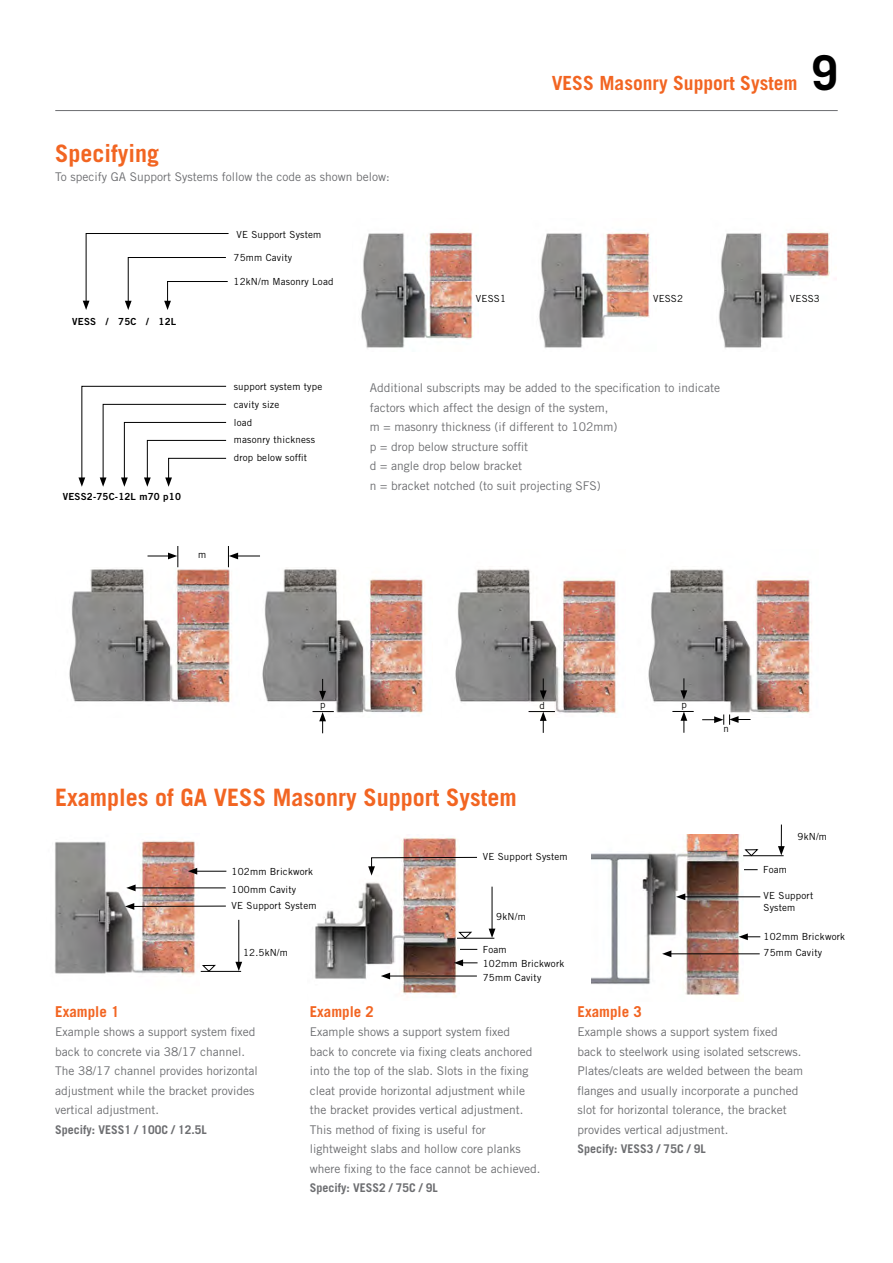
<style>
.page{position:relative;width:893px;height:1263px;background:#fff}
.page>*{position:absolute;margin:0;border:0;box-sizing:border-box;transform-origin:0 0}
.t1{font:700 48px "Trade Gothic LT Std";color:#000}
.t2{font:700 24px "Trade Gothic LT Std";color:#f26522}
.t3{font:700 19.5px "Trade Gothic LT Std";color:#f26522}
.t4{font:700 15px "Trade Gothic LT Std";color:#f26522}
.t5{font:12px/19.5px "Trade Gothic LT Std";color:#6d6e71}
.t6{font:700 12px "Trade Gothic LT Std";color:#6d6e71}
.t7{font:9.75px/17.7px "Trade Gothic LT Std";letter-spacing:.02em;color:#000}
.t8{font:9.75px "Trade Gothic LT Std Bd 2";letter-spacing:.02em;color:#000}
</style>
<div class="page">
<hr style="left:55px;top:110px;width:783px;height:1px;background:#6d6e71">
<img style="left:262px;top:567px;width:163px;height:147px">
<img style="left:69px;top:567px;width:163px;height:136px">
<img style="left:455px;top:569px;width:163px;height:145px">
<img style="left:648px;top:569px;width:164px;height:145px">
<img style="left:361px;top:232px;width:112px;height:117px">
<img style="left:539px;top:232px;width:112px;height:116px">
<img style="left:719px;top:232px;width:111px;height:116px">
<img style="left:54px;top:840px;width:145px;height:135px">
<img style="left:315px;top:837px;width:145px;height:160px">
<img style="left:591px;top:834px;width:152px;height:162px">
<hr style="left:195px;top:871px;width:31px;height:1px;background:#000">
<svg style="left:188px;top:868px;width:9px;height:6px"></svg>
<svg style="left:454px;top:959px;width:24px;height:7px"></svg>
<svg style="left:738px;top:933px;width:22px;height:7px"></svg>
<hr style="left:683px;top:896px;width:77px;height:1px;background:#000">
<svg style="left:676px;top:893px;width:9px;height:7px"></svg>
<hr style="left:133px;top:887px;width:93px;height:1px;background:#000">
<svg style="left:126px;top:884px;width:10px;height:7px"></svg>
<hr style="left:388px;top:976px;width:89px;height:1px;background:#000">
<svg style="left:381px;top:973px;width:9px;height:6px"></svg>
<hr style="left:669px;top:953px;width:91px;height:1px;background:#000">
<svg style="left:662px;top:950px;width:9px;height:7px"></svg>
<hr style="left:132px;top:906px;width:94px;height:1px;background:#000">
<svg style="left:125px;top:903px;width:9px;height:7px"></svg>
<svg style="left:368px;top:857px;width:109px;height:18px"></svg>
<hr style="left:238px;top:920px;width:1px;height:44px;background:#000">
<svg style="left:235px;top:962px;width:7px;height:9px"></svg>
<svg style="left:202px;top:965px;width:14px;height:6px"></svg>
<hr style="left:201px;top:971px;width:40px;height:1px;background:#000">
<hr style="left:492px;top:887px;width:1px;height:44px;background:#000">
<svg style="left:489px;top:929px;width:6px;height:9px"></svg>
<svg style="left:436px;top:931px;width:42px;height:19px"></svg>
<hr style="left:457px;top:938px;width:37px;height:1px;background:#000">
<svg style="left:778px;top:824px;width:7px;height:31px"></svg>
<svg style="left:719px;top:849px;width:40px;height:21px"></svg>
<hr style="left:743px;top:855px;width:41px;height:1px;background:#000">
<svg style="left:83px;top:233px;width:146px;height:77px"></svg>
<svg style="left:78px;top:386px;width:149px;height:101px"></svg>
<svg style="left:148px;top:546px;width:31px;height:21px"></svg>
<svg style="left:228px;top:546px;width:32px;height:21px"></svg>
<svg style="left:319px;top:679px;width:7px;height:21px"></svg>
<svg style="left:313px;top:711px;width:21px;height:22px"></svg>
<svg style="left:540px;top:678px;width:7px;height:22px"></svg>
<svg style="left:529px;top:711px;width:26px;height:22px"></svg>
<svg style="left:680px;top:678px;width:7px;height:22px"></svg>
<svg style="left:672px;top:711px;width:22px;height:22px"></svg>
<svg style="left:702px;top:714px;width:48px;height:11px"></svg>
<h2 class="t2" style="left:55px;top:138px;width:106px">Specifying</h2>
<p class="t5" style="left:55px;top:167px;width:336px">To specify GA Support Systems follow the code as shown below:</p>
<p class="t7" style="left:236px;top:225px;width:86px">VE Support System</p>
<p class="t8" style="left:72px;top:315px;width:106px">VESS / 75C / 12L</p>
<p class="t7" style="left:234px;top:249px;width:60px">75mm Cavity</p>
<p class="t7" style="left:234px;top:273px;width:101px">12kN/m Masonry Load</p>
<h3 class="t3" style="left:552px;top:71px;width:247px">VESS Masonry Support System</h3>
<h1 class="t1" style="left:811px;top:43px;width:28px">9</h1>
<p class="t7" style="left:476px;top:290px;width:32px">VESS1</p>
<p class="t7" style="left:653px;top:290px;width:32px">VESS2</p>
<p class="t7" style="left:790px;top:290px;width:32px">VESS3</p>
<p class="t8" style="left:63px;top:490px;width:120px">VESS2-75C-12L m70 p10</p>
<p class="t7" style="left:198px;top:546px;width:10px">m</p>
<p class="t7" style="left:234px;top:378px;width:90px">support system type</p>
<p class="t7" style="left:234px;top:396px;width:83px">cavity size<br>load<br>masonry thickness drop below soffit</p>
<p class="t5" style="left:370px;top:378px;width:352px">Additional subscripts may be added to the specification to indicate factors which affect the design of the system,<br>m = masonry thickness (if different to 102mm)<br>p = drop below structure soffit<br>d = angle drop below bracket<br>n = bracket notched (to suit projecting SFS)</p>
<p class="t7" style="left:320px;top:696px;width:7px">p</p>
<p class="t7" style="left:539px;top:697px;width:7px">d</p>
<p class="t7" style="left:682px;top:696px;width:7px">p</p>
<p class="t7" style="left:724px;top:720px;width:7px">n</p>
<h2 class="t2" style="left:55px;top:783px;width:463px">Examples of GA VESS Masonry Support System</h2>
<p class="t7" style="left:232px;top:863px;width:83px">102mm Brickwork</p>
<p class="t7" style="left:232px;top:880px;width:66px">100mm Cavity</p>
<p class="t7" style="left:232px;top:897px;width:86px">VE Support System</p>
<p class="t7" style="left:243px;top:943px;width:46px">12.5kN/m</p>
<p class="t7" style="left:483px;top:848px;width:86px">VE Support System</p>
<p class="t7" style="left:496px;top:908px;width:31px">9kN/m</p>
<p class="t7" style="left:483px;top:940px;width:25px">Foam</p>
<p class="t7" style="left:483px;top:954px;width:83px">102mm Brickwork</p>
<p class="t7" style="left:483px;top:968px;width:60px">75mm Cavity</p>
<p class="t4" style="left:55px;top:1002px;width:66px">Example 1</p>
<p class="t5" style="left:55px;top:1022px;width:204px">Example shows a support system fixed back to concrete via 38/17 channel.<br>The 38/17 channel provides horizontal adjustment while the bracket provides vertical adjustment.</p>
<p class="t6" style="left:55px;top:1122px;width:153px">Specify: VESS1 / 100C / 12.5L</p>
<p class="t4" style="left:310px;top:1002px;width:66px">Example 2</p>
<p class="t5" style="left:310px;top:1022px;width:232px">Example shows a support system fixed<br>back to concrete via fixing cleats anchored into the top of the slab. Slots in the fixing cleat provide horizontal adjustment while the bracket provides vertical adjustment.<br>This method of fixing is useful for lightweight slabs and hollow core planks where fixing to the face cannot be achieved.</p>
<p class="t6" style="left:310px;top:1180px;width:130px">Specify: VESS2 / 75C / 9L</p>
<p class="t7" style="left:763px;top:861px;width:25px">Foam</p>
<p class="t7" style="left:798px;top:828px;width:31px">9kN/m</p>
<p class="t7" style="left:764px;top:889px;width:51px;line-height:12px">VE Support<br>System</p>
<p class="t7" style="left:763px;top:927px;width:83px">102mm Brickwork</p>
<p class="t7" style="left:764px;top:944px;width:60px">75mm Cavity</p>
<p class="t4" style="left:578px;top:1002px;width:66px">Example 3</p>
<p class="t5" style="left:578px;top:1022px;width:227px">Example shows a support system fixed back to steelwork using isolated setscrews.<br>Plates/cleats are welded between the beam flanges and usually incorporate a punched slot for horizontal tolerance, the bracket provides vertical adjustment.</p>
<p class="t6" style="left:578px;top:1141px;width:130px">Specify: VESS3 / 75C / 9L</p>
</div>
